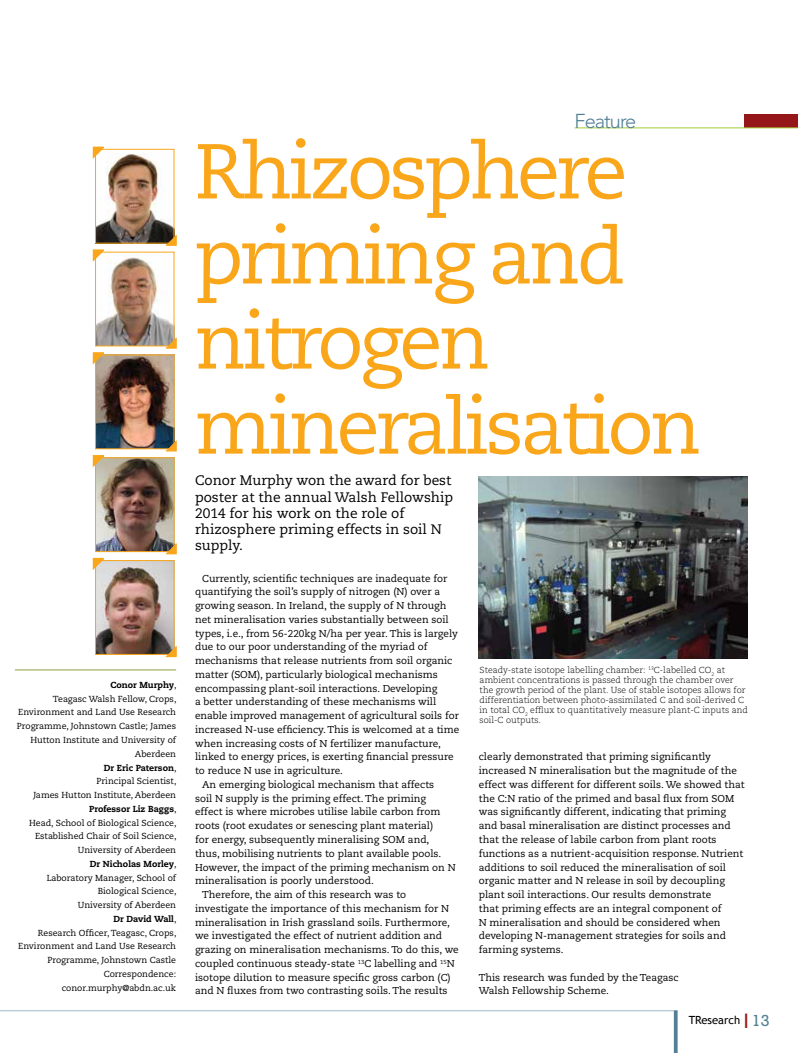
<style>
.page{position:relative;width:798px;height:1053px;background:#fff}
.page>*{position:absolute;margin:0;border:0;box-sizing:border-box;transform-origin:0 0}
.t1{font:77.5px/85px "Caecilia";letter-spacing:-.05em;color:#faa61a}
.t2{font:300 20px "Avenir";letter-spacing:-.05em;color:#528095}
.t3{font:16.25px "Rockwell";color:#528095}
.t4{font:13.75px/16.2px "Caecilia";color:#000}
.t5{font:11.25px "Trebuchet MS";color:#000}
.t6{font:10px/13.8px "Caecilia";color:#000}
.t7{font:8.75px/13.8px "Caecilia";color:#000;text-align:right}
.t8{font:300 8.75px/10px "Caecilia";color:#000}
.s1{font-weight:800}
.s2{font-size:20px;color:#96171a}
</style>
<div class="page">
<div style="left:744px;top:114px;width:53px;height:14px;background:#96171a"></div>
<hr style="left:0;top:1010px;width:673px;height:1px;background:#9db9c8">
<hr style="left:574px;top:128px;width:223px;height:1px;background:#a6ce39">
<svg style="left:673px;top:1010px;width:4px;height:42px"></svg>
<hr style="left:15px;top:669px;width:161px;height:1px;background:#8b9f3e">
<img style="left:97px;top:562px;width:75px;height:90px">
<div style="left:95px;top:560px;width:79px;height:94px;border:1px solid #faa61a"></div>
<svg style="left:92px;top:557px;width:13px;height:14px"></svg>
<svg style="left:164px;top:645px;width:13px;height:12px"></svg>
<img style="left:97px;top:459px;width:75px;height:90px">
<div style="left:95px;top:457px;width:79px;height:94px;border:1px solid #faa61a"></div>
<svg style="left:92px;top:455px;width:13px;height:14px"></svg>
<svg style="left:164px;top:542px;width:13px;height:13px"></svg>
<img style="left:97px;top:357px;width:75px;height:90px">
<div style="left:95px;top:355px;width:79px;height:94px;border:1px solid #faa61a"></div>
<svg style="left:92px;top:352px;width:13px;height:14px"></svg>
<svg style="left:164px;top:439px;width:13px;height:13px"></svg>
<img style="left:97px;top:257px;width:75px;height:87px">
<div style="left:95px;top:252px;width:79px;height:94px;border:1px solid #faa61a"></div>
<svg style="left:92px;top:249px;width:13px;height:14px"></svg>
<svg style="left:164px;top:336px;width:13px;height:13px"></svg>
<img style="left:97px;top:153px;width:75px;height:88px">
<div style="left:95px;top:149px;width:79px;height:94px;border:1px solid #faa61a"></div>
<svg style="left:92px;top:146px;width:13px;height:14px"></svg>
<svg style="left:164px;top:234px;width:13px;height:12px"></svg>
<img style="left:478px;top:476px;width:269px;height:183px">
<p class="t7" style="left:17px;top:678px;width:161px"><span class="s1">Conor Murphy</span>,<br>Teagasc Walsh Fellow, Crops,<br>Environment and Land Use Research<br>Programme, Johnstown Castle; James<br>Hutton Institute and University of<br>Aberdeen<br><span class="s1">Dr Eric Paterson</span>,<br>Principal Scientist,<br>James Hutton Institute, Aberdeen<br><span class="s1">Professor Liz Baggs</span>,<br>Head, School of Biological Science,<br>Established Chair of Soil Science,<br>University of Aberdeen<br><span class="s1">Dr Nicholas Morley</span>,<br>Laboratory Manager, School of<br>Biological Science,<br>University of Aberdeen<br><span class="s1">Dr David Wall</span>,<br>Research Officer, Teagasc, Crops,<br>Environment and Land Use Research<br>Programme, Johnstown Castle<br>Correspondence: conor.murphy@abdn.ac.uk</p>
<h2 class="t2" style="left:574px;top:109px;width:63px">Feature</h2>
<h1 class="t1" style="left:194px;top:130px;width:508px">Rhizosphere priming and nitrogen mineralisation</h1>
<h3 class="t4" style="left:195px;top:472px;width:259px">Conor Murphy won the award for best poster at the annual Walsh Fellowship<br>2014 for his work on the role of rhizosphere priming effects in soil N supply.</h3>
<p class="t6" style="left:202px;top:571px;width:247px">Currently, scientific techniques are inadequate for</p>
<p class="t6" style="left:195px;top:585px;width:246px">quantifying the soil’s supply of nitrogen (N) over a</p>
<p class="t6" style="left:195px;top:599px;width:253px">growing season. In Ireland, the supply of N through</p>
<p class="t6" style="left:195px;top:612px;width:255px">net mineralisation varies substantially between soil</p>
<p class="t6" style="left:195px;top:626px;width:264px">types, i.e., from 56-220kg N/ha per year. This is largely</p>
<p class="t6" style="left:195px;top:640px;width:234px">due to our poor understanding of the myriad of</p>
<p class="t6" style="left:195px;top:654px;width:259px">mechanisms that release nutrients from soil organic</p>
<p class="t6" style="left:195px;top:667px;width:244px">matter (SOM), particularly biological mechanisms</p>
<p class="t6" style="left:195px;top:681px;width:244px">encompassing plant-soil interactions. Developing</p>
<p class="t6" style="left:195px;top:695px;width:242px">a better understanding of these mechanisms will</p>
<p class="t6" style="left:195px;top:709px;width:265px">enable improved management of agricultural soils for</p>
<p class="t6" style="left:195px;top:722px;width:265px">increased N-use efficiency. This is welcomed at a time</p>
<p class="t6" style="left:195px;top:736px;width:247px">when increasing costs of N fertilizer manufacture,</p>
<p class="t6" style="left:195px;top:750px;width:260px">linked to energy prices, is exerting financial pressure</p>
<p class="t6" style="left:195px;top:764px;width:149px">to reduce N use in agriculture.</p>
<p class="t6" style="left:202px;top:777px;width:233px">An emerging biological mechanism that affects</p>
<p class="t6" style="left:195px;top:791px;width:232px">soil N supply is the priming effect. The priming</p>
<p class="t6" style="left:195px;top:805px;width:247px">effect is where microbes utilise labile carbon from</p>
<p class="t6" style="left:195px;top:819px;width:239px">roots (root exudates or senescing plant material)</p>
<p class="t6" style="left:195px;top:832px;width:236px">for energy, subsequently mineralising SOM and,</p>
<p class="t6" style="left:195px;top:846px;width:248px">thus, mobilising nutrients to plant available pools.</p>
<p class="t6" style="left:195px;top:860px;width:262px">However, the impact of the priming mechanism on N</p>
<p class="t6" style="left:195px;top:874px;width:180px">mineralisation is poorly understood.</p>
<p class="t6" style="left:202px;top:887px;width:205px">Therefore, the aim of this research was to</p>
<p class="t6" style="left:195px;top:901px;width:255px">investigate the importance of this mechanism for N</p>
<p class="t6" style="left:195px;top:915px;width:256px">mineralisation in Irish grassland soils. Furthermore,</p>
<p class="t6" style="left:195px;top:929px;width:249px">we investigated the effect of nutrient addition and</p>
<p class="t6" style="left:195px;top:942px;width:265px">grazing on mineralisation mechanisms. To do this, we</p>
<p class="t6" style="left:195px;top:956px;width:261px">coupled continuous steady-state <sup>13</sup>C labelling and <sup>15</sup>N</p>
<p class="t6" style="left:195px;top:970px;width:257px">isotope dilution to measure specific gross carbon (C)</p>
<p class="t6" style="left:195px;top:984px;width:254px">and N fluxes from two contrasting soils. The results</p>
<p class="t8" style="left:479px;top:664px;width:269px">Steady-state isotope labelling chamber: <sup>13</sup>C-labelled CO<sub>2</sub> at ambient concentrations is passed through the chamber over the growth period of the plant. Use of stable isotopes allows for differentiation between photo-assimilated C and soil-derived C in total CO<sub>2</sub> efflux to quantitatively measure plant-C inputs and soil-C outputs.</p>
<p class="t6" style="left:478px;top:750px;width:267px">clearly demonstrated that priming significantly increased N mineralisation but the magnitude of the effect was different for different soils. We showed that the C:N ratio of the primed and basal flux from SOM was significantly different, indicating that priming and basal mineralisation are distinct processes and that the release of labile carbon from plant roots functions as a nutrient-acquisition response. Nutrient additions to soil reduced the mineralisation of soil organic matter and N release in soil by decoupling plant soil interactions. Our results demonstrate<br>that priming effects are an integral component of<br>N mineralisation and should be considered when developing N-management strategies for soils and farming systems.</p>
<p class="t6" style="left:478px;top:970px;width:201px">This research was funded by the Teagasc<br>Walsh Fellowship Scheme.</p>
<p class="t5" style="left:688px;top:1013px;width:62px">TResearch <span class="s2">I</span></p>
<h3 class="t3" style="left:751px;top:1010px;width:19px">13</h3>
</div>
